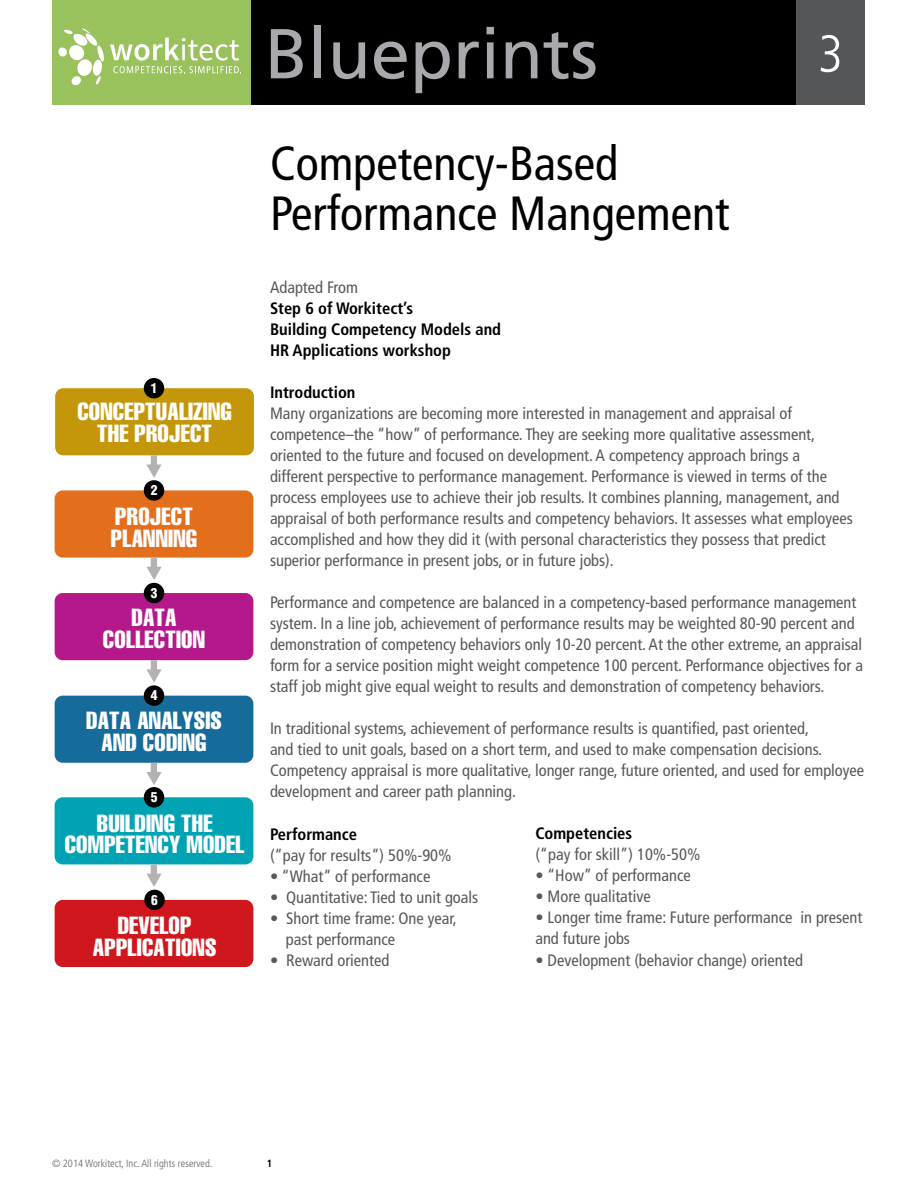
<style>
.page{position:relative;width:918px;height:1188px;background:#fff}
.page>*{position:absolute;margin:0;border:0;box-sizing:border-box;transform-origin:0 0}
.t1{font:70.5px "Frutiger";color:#a7a9ac}
.t2{font:300 condensed 52.5px "Frutiger";color:#fff}
.t3{font:condensed 48px/49.5px "Frutiger";color:#000}
.t4{font:extra-condensed 24.45px/21.9px "Helvetica";letter-spacing:.01em;color:#fff;text-align:center}
.t5{font:condensed 16.5px/21px "Frutiger";color:#58585b}
.t6{font:700 condensed 16.5px/21px "Frutiger";color:#000}
.t7{font:900 condensed 13.5px "Helvetica";color:#fff}
.t8{font:300 condensed 10.5px "Frutiger";color:#626164}
.t9{font:700 condensed 10.5px "Frutiger";color:#000}
</style>
<div class="page">
<div style="left:52px;top:0;width:213px;height:104px;background:#99c15c"></div>
<div style="left:251px;top:0;width:614px;height:104px;background:#000"></div>
<svg style="left:58px;top:28px;width:183px;height:57px"></svg>
<div style="left:796px;top:0;width:69px;height:104px;background:#555658"></div>
<div style="left:55px;top:388px;width:199px;height:67px;background:#c49609;border-radius:8px"></div>
<div style="left:55px;top:490px;width:198px;height:68px;background:#e36f1d;border-radius:8px"></div>
<div style="left:55px;top:593px;width:198px;height:67px;background:#b5188a;border-radius:8px"></div>
<div style="left:55px;top:696px;width:198px;height:67px;background:#156c9b;border-radius:8px"></div>
<div style="left:55px;top:797px;width:198px;height:67px;background:#00a3b4;border-radius:8px"></div>
<div style="left:55px;top:900px;width:198px;height:67px;background:#d1171e;border-radius:8px"></div>
<div style="left:144px;top:378px;width:20px;height:20px;background:#000;border-radius:50%"></div>
<div style="left:144px;top:480px;width:20px;height:21px;background:#000;border-radius:50%"></div>
<div style="left:144px;top:583px;width:20px;height:20px;background:#000;border-radius:50%"></div>
<div style="left:144px;top:685px;width:20px;height:21px;background:#000;border-radius:50%"></div>
<div style="left:144px;top:787px;width:20px;height:21px;background:#000;border-radius:50%"></div>
<div style="left:144px;top:890px;width:21px;height:20px;background:#000;border-radius:50%"></div>
<svg style="left:146px;top:455px;width:16px;height:23px"></svg>
<svg style="left:146px;top:558px;width:16px;height:22px"></svg>
<svg style="left:146px;top:660px;width:16px;height:23px"></svg>
<svg style="left:146px;top:763px;width:16px;height:22px"></svg>
<svg style="left:146px;top:864px;width:16px;height:23px"></svg>
<h1 class="t1" style="left:265px;top:12px;width:334px">Blueprints</h1>
<h2 class="t2" style="left:818px;top:24px;width:27px">3</h2>
<p class="t7" style="left:151px;top:380px;width:8px">1</p>
<h3 class="t4" style="left:77px;top:400px;width:156px">CONCEPTUALIZING<br>THE PROJECT</h3>
<p class="t7" style="left:151px;top:482px;width:8px">2</p>
<h3 class="t4" style="left:111px;top:505px;width:88px;text-align:left">PROJECT<br>PLANNING</h3>
<p class="t7" style="left:151px;top:584px;width:8px">3</p>
<h3 class="t4" style="left:103px;top:606px;width:104px">DATA<br>COLLECTION</h3>
<p class="t7" style="left:151px;top:687px;width:8px">4</p>
<h3 class="t4" style="left:86px;top:709px;width:137px">DATA ANALYSIS<br>AND CODING</h3>
<p class="t7" style="left:151px;top:789px;width:8px">5</p>
<h3 class="t4" style="left:65px;top:811px;width:181px">BUILDING THE<br>COMPETENCY MODEL</h3>
<p class="t7" style="left:151px;top:891px;width:8px">6</p>
<h3 class="t4" style="left:93px;top:914px;width:125px">DEVELOP<br>APPLICATIONS</h3>
<h3 class="t3" style="left:270px;top:139px;width:461px">Competency-Based<br>Performance Mangement</h3>
<p class="t5" style="left:270px;top:277px;width:90px">Adapted From</p>
<p class="t6" style="left:270px;top:298px;width:233px">Step 6 of Workitect’s<br>Building Competency Models and<br>HR Applications workshop</p>
<p class="t6" style="left:270px;top:382px;width:87px">Introduction</p>
<p class="t5" style="left:270px;top:403px;width:585px">Many organizations are becoming more interested in management and appraisal of competence–the “how” of performance. They are seeking more qualitative assessment, oriented to the future and focused on development. A competency approach brings a different perspective to performance management. Performance is viewed in terms of the process employees use to achieve their job results. It combines planning, management, and appraisal of both performance results and competency behaviors. It assesses what employees accomplished and how they did it (with personal characteristics they possess that predict superior performance in present jobs, or in future jobs).</p>
<p class="t5" style="left:270px;top:592px;width:595px">Performance and competence are balanced in a competency-based performance management system. In a line job, achievement of performance results may be weighted 80-90 percent and demonstration of competency behaviors only 10-20 percent. At the other extreme, an appraisal form for a service position might weight competence 100 percent. Performance objectives for a staff job might give equal weight to results and demonstration of competency behaviors.</p>
<p class="t5" style="left:270px;top:718px;width:596px">In traditional systems, achievement of performance results is quantified, past oriented,<br>and tied to unit goals, based on a short term, and used to make compensation decisions.<br>Competency appraisal is more qualitative, longer range, future oriented, and used for employee development and career path planning.</p>
<p class="t6" style="left:270px;top:824px;width:89px">Performance</p>
<p class="t5" style="left:270px;top:845px;width:183px">(“pay for results”) 50%-90%</p>
<p class="t5" style="left:270px;top:866px;width:162px">• “What” of performance</p>
<p class="t5" style="left:270px;top:887px;width:210px">• Quantitative: Tied to unit goals</p>
<p class="t5" style="left:286px;top:908px;width:173px;text-indent:-16px">• Short time frame: One year, past performance</p>
<p class="t5" style="left:270px;top:950px;width:121px">• Reward oriented</p>
<p class="t6" style="left:535px;top:823px;width:98px">Competencies</p>
<p class="t5" style="left:535px;top:844px;width:167px">(“pay for skill”) 10%-50%</p>
<p class="t5" style="left:535px;top:865px;width:157px">• “How” of performance</p>
<p class="t5" style="left:535px;top:886px;width:117px">• More qualitative</p>
<p class="t5" style="left:535px;top:907px;width:329px">• Longer time frame: Future performance in present and future jobs</p>
<p class="t5" style="left:535px;top:949px;width:269px">• Development (behavior change) oriented</p>
<p class="t8" style="left:52px;top:1157px;width:162px">© 2014 Workitect, Inc. All rights reserved.</p>
<p class="t9" style="left:267px;top:1157px;width:7px">1</p>
</div>
